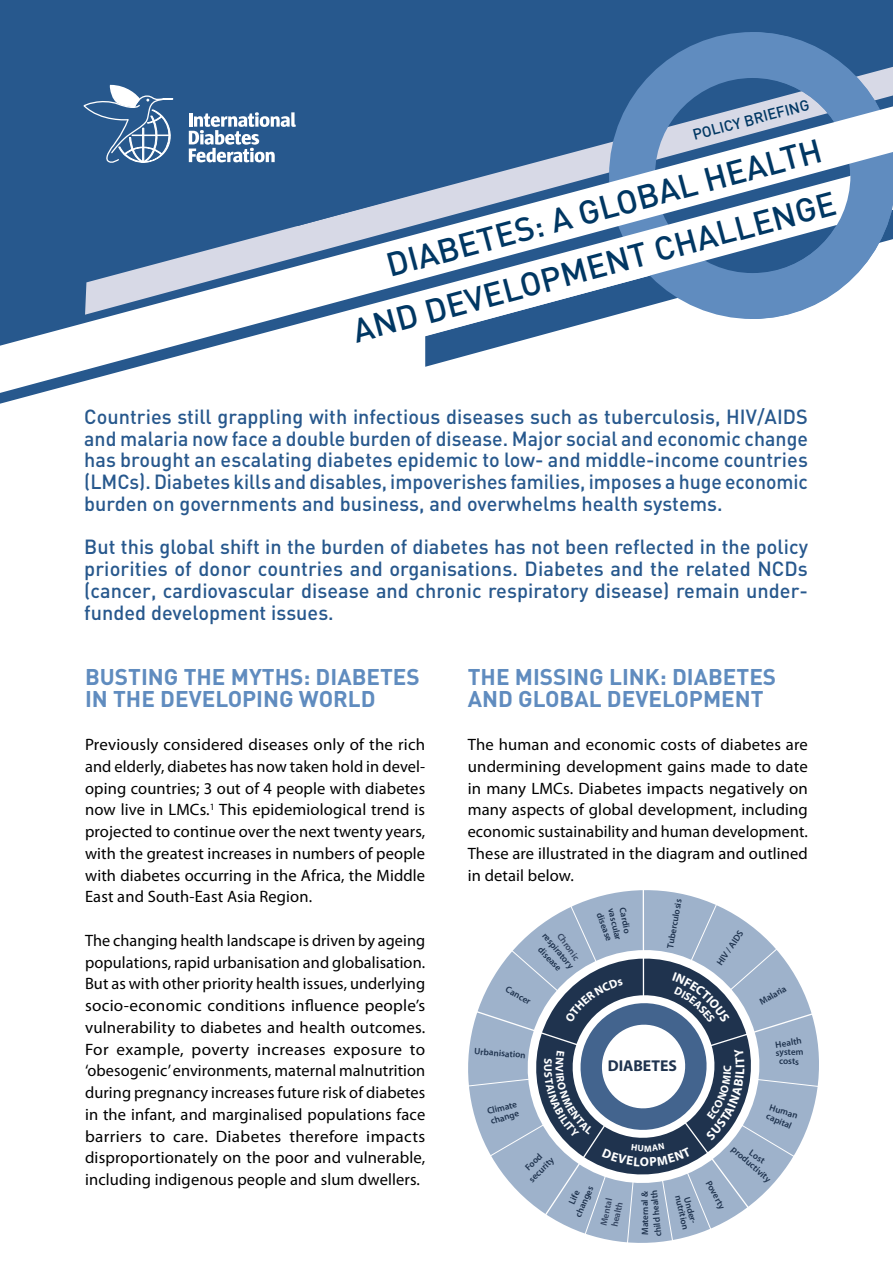
<style>
.page{position:relative;width:893px;height:1263px;background:#fff}
.page>*{position:absolute;margin:0;border:0;box-sizing:border-box;transform-origin:0 0}
.t1{font:500 33px/54.8px "DIN";color:#003763;text-align:right}
.t2{font:700 22.5px/21.8px "DIN";color:#608cbf}
.t3{font:500 20.25px/21.8px "DIN";color:#27588d;text-align:justify}
.t4{font:16.5px/21.8px "Myriad Pro";letter-spacing:.01em;color:#000;text-align:justify}
.t5{font:700 15.75px "Myriad Pro";color:#1f334e}
.t6{font:500 15px "DIN";color:#003763}
.t7{font:700 12.75px "Myriad Pro";color:#fff}
.t8{font:600 9.15px/10.9px "Myriad Pro";letter-spacing:-.005em;color:#1f334e;text-align:center}
.t9{font:600 9.15px/10.9px "Myriad Pro";color:#354662}
</style>
<div class="page">
<div style="left:0;top:0;width:893px;height:94px;background:#27588d"></div>
<div style="left:85px;top:61px;width:524px;height:33px;background:#27588d"></div>
<svg style="left:609px;top:32px;width:141px;height:62px;background:#4372a6"></svg>
<svg style="left:750px;top:32px;width:143px;height:62px;background:#537dae"></svg>
<svg style="left:83px;top:84px;width:94px;height:10px"></svg>
<svg style="left:0;top:94px;width:893px;height:305px"></svg>
<svg style="left:468px;top:893px;width:351px;height:350px"></svg>
<p class="t6" style="left:692px;top:130px;width:122px;rotate:-15deg">POLICY BRIEFING</p>
<h1 class="t1" style="left:333px;top:256px;width:500px;rotate:-15deg">DIABETES: A GLOBAL HEALTH<br>AND DEVELOPMENT CHALLENGE</h1>
<p class="t3" style="left:84px;top:408px;width:725px">Countries still grappling with infectious diseases such as tuberculosis, HIV/AIDS and malaria now face a double burden of disease. Major social and economic change has brought an escalating diabetes epidemic to low- and middle-income countries (LMCs). Diabetes kills and disables, impoverishes families, imposes a huge economic burden on governments and business, and overwhelms health systems.</p>
<p class="t3" style="left:84px;top:538px;width:725px">But this global shift in the burden of diabetes has not been reflected in the policy priorities of donor countries and organisations. Diabetes and the related NCDs (cancer, cardiovascular disease and chronic respiratory disease) remain under&shy;funded development issues.</p>
<h2 class="t2" style="left:85px;top:668px;width:336px">BUSTING THE MYTHS: DIABETES<br>IN THE DEVELOPING WORLD</h2>
<p class="t4" style="left:85px;top:735px;width:342px">Previously considered diseases only of the rich and elderly, diabetes has now taken hold in devel&shy;oping countries; 3 out of 4 people with diabetes now live in LMCs.<sup>1</sup> This epidemiological trend is projected to continue over the next twenty years, with the greatest increases in numbers of people with diabetes occurring in the Africa, the Middle East and South-East Asia Region.</p>
<p class="t4" style="left:85px;top:931px;width:342px">The changing health landscape is driven by ageing populations, rapid urbanisation and globalisation.<br>But as with other priority health issues, underlying socio-economic conditions influence people’s vulnerability to diabetes and health outcomes.<br>For example, poverty increases exposure to ‘obesogenic’ environments, maternal malnutrition during pregnancy increases future risk of diabetes in the infant, and marginalised populations face barriers to care. Diabetes therefore impacts disproportionately on the poor and vulnerable, including indigenous people and slum dwellers.</p>
<h2 class="t2" style="left:468px;top:668px;width:310px">THE MISSING LINK: DIABETES<br>AND GLOBAL DEVELOPMENT</h2>
<p class="t4" style="left:468px;top:735px;width:342px">The human and economic costs of diabetes are undermining development gains made to date in many LMCs. Diabetes impacts negatively on many aspects of global development, including economic sustainability and human development.<br>These are illustrated in the diagram and outlined in detail below.</p>
<p class="t9" style="left:563px;top:931px;width:32px;rotate:54deg">Chronic</p>
<p class="t8" style="left:548px;top:931px;width:45px;rotate:51deg">respiratory</p>
<p class="t8" style="left:543px;top:945px;width:31px;rotate:46deg">disease</p>
<p class="t8" style="left:627px;top:907px;width:28px;rotate:79deg">Cardio</p>
<p class="t8" style="left:615px;top:907px;width:34px;rotate:76deg">vascular</p>
<p class="t8" style="left:604px;top:911px;width:31px;rotate:69deg">disease</p>
<p class="t8" style="left:666px;top:947px;width:51px;rotate:-80deg">Tuberculosis</p>
<p class="t8" style="left:715px;top:962px;width:42px;rotate:-56deg">HIV / AIDS</p>
<p class="t8" style="left:508px;top:985px;width:29px;rotate:28deg">Cancer</p>
<p class="t8" style="left:758px;top:999px;width:31px;rotate:-31deg">Malaria</p>
<p class="t8" style="left:475px;top:1047px;width:53px;rotate:4deg">Urbanisation</p>
<p class="t5" style="left:608px;top:1060px;width:71px">DIABETES</p>
<p class="t7" style="left:735px;top:1068px;width:5px;rotate:-90deg">I</p>
<p class="t8" style="left:775px;top:1040px;width:28px;rotate:-8deg">Health</p>
<p class="t8" style="left:779px;top:1057px;width:22px">costs</p>
<p class="t8" style="left:775px;top:1048px;width:29px;rotate:-3deg">system</p>
<p class="t8" style="left:486px;top:1106px;width:32px;rotate:-13deg">Climate</p>
<p class="t8" style="left:489px;top:1117px;width:31px;rotate:-18deg">change</p>
<p class="t8" style="left:771px;top:1103px;width:31px;rotate:17deg">Human</p>
<p class="t8" style="left:769px;top:1111px;width:28px;rotate:24deg">capital</p>
<p class="t8" style="left:519px;top:1169px;width:33px;rotate:-44deg">Food security</p>
<p class="t8" style="left:563px;top:1210px;width:35px;rotate:-66deg">Life changes</p>
<p class="t9" style="left:599px;top:1225px;width:29px;rotate:-78deg">Mental health</p>
<p class="t7" style="left:640px;top:1157px;width:11px">O</p>
<p class="t8" style="left:640px;top:1235px;width:45px;rotate:-90deg">Maternal &amp;</p>
<p class="t8" style="left:654px;top:1237px;width:48px;rotate:-96deg">child health</p>
<p class="t8" style="left:682px;top:1194px;width:37px;rotate:77deg">nutrition</p>
<p class="t8" style="left:691px;top:1195px;width:31px;rotate:74deg">Under-</p>
<p class="t8" style="left:736px;top:1144px;width:51px;rotate:42deg">productivity</p>
<p class="t8" style="left:753px;top:1148px;width:18px;rotate:35deg">Lost</p>
<p class="t8" style="left:712px;top:1179px;width:32px;rotate:61deg">Poverty</p>
</div>
